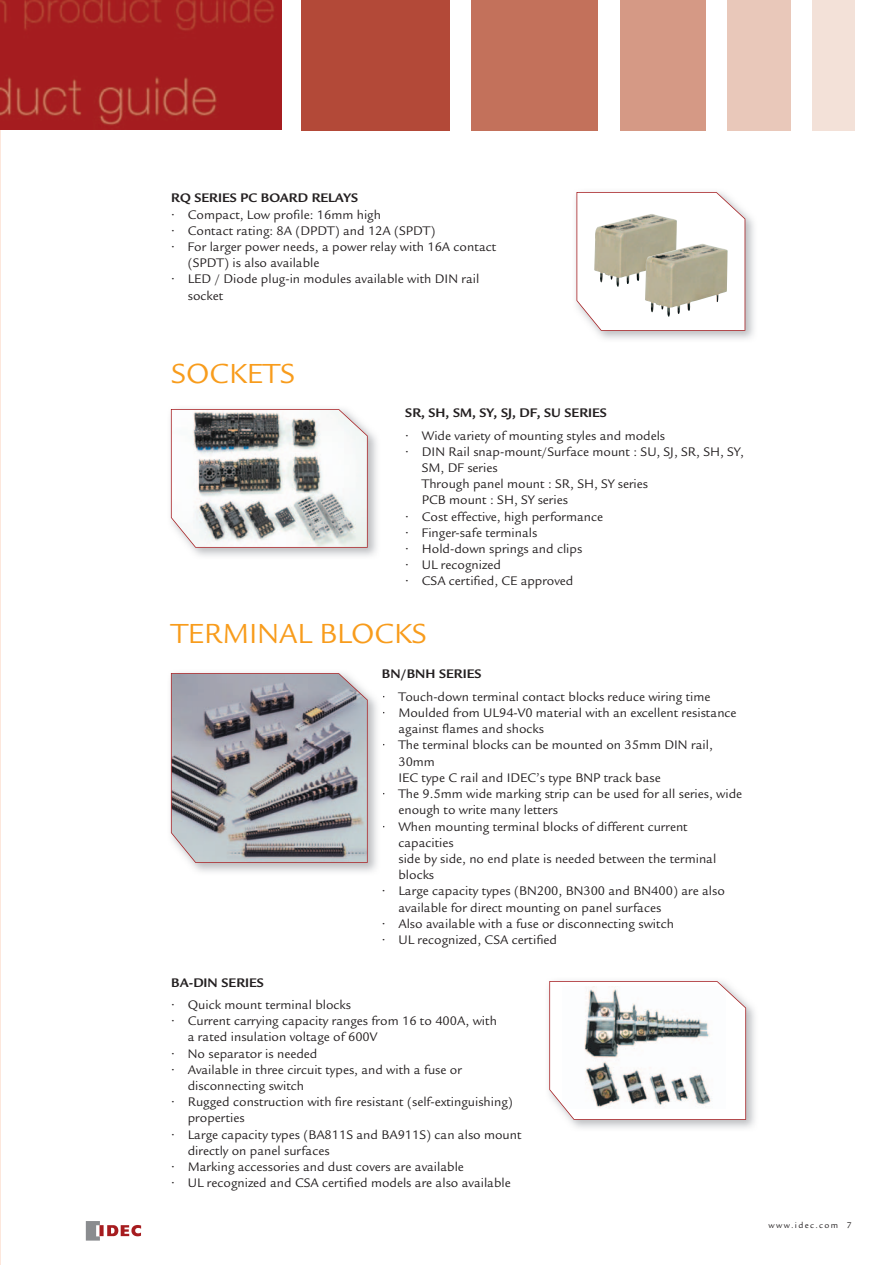
<style>
.page{position:relative;width:895px;height:1265px;background:#fff}
.page>*{position:absolute;margin:0;border:0;box-sizing:border-box;transform-origin:0 0}
.t1{font:30px "Legacy Sans";color:#f89c1c}
.t2{font:13.5px/16.2px "Legacy Sans";color:#231f20}
.t3{font:700 13.5px "Legacy Sans";color:#231f20}
.t4{font:9px "Legacy Sans";letter-spacing:.15em;color:#231f20}
</style>
<div class="page">
<hr style="left:0;top:0;width:1px;height:1264px;background:#fde7dc">
<img style="left:0;top:0;width:281px;height:130px">
<img style="left:86px;top:1221px;width:13px;height:19px">
<img style="left:99px;top:1221px;width:43px;height:19px">
<div style="left:301px;top:0;width:148px;height:131px;background:#b34938"></div>
<div style="left:471px;top:0;width:126px;height:131px;background:#c3715b"></div>
<div style="left:620px;top:0;width:85px;height:131px;background:#d59985"></div>
<div style="left:726px;top:0;width:64px;height:131px;background:#e9c8ba"></div>
<div style="left:811px;top:0;width:43px;height:131px;background:#f3e1d8"></div>
<img style="left:568px;top:1002px;width:187px;height:126px">
<svg style="left:549px;top:981px;width:197px;height:138px"></svg>
<img style="left:170px;top:673px;width:207px;height:199px">
<svg style="left:171px;top:673px;width:196px;height:189px;background:#96979d"></svg>
<img style="left:170px;top:409px;width:207px;height:147px">
<svg style="left:171px;top:409px;width:196px;height:138px"></svg>
<img style="left:596px;top:213px;width:158px;height:126px">
<svg style="left:576px;top:192px;width:169px;height:139px"></svg>
<img style="left:594px;top:214px;width:82px;height:73px">
<img style="left:645px;top:244px;width:82px;height:73px">
<p class="t3" style="left:171px;top:193px;width:188px">RQ SERIES PC BOARD RELAYS</p>
<p class="t2" style="left:171px;top:208px;width:211px">• Compact, Low profile: 16mm high</p>
<p class="t2" style="left:171px;top:224px;width:265px">• Contact rating: 8A (DPDT) and 12A (SPDT)</p>
<p class="t2" style="left:188px;top:240px;width:310px;text-indent:-16px">• For larger power needs, a power relay with 16A contact (SPDT) is also available</p>
<p class="t2" style="left:188px;top:272px;width:293px;text-indent:-16px">• LED / Diode plug-in modules available with DIN rail socket</p>
<h1 class="t1" style="left:171px;top:362px;width:125px">SOCKETS</h1>
<p class="t3" style="left:405px;top:407px;width:203px">SR, SH, SM, SY, SJ, DF, SU SERIES</p>
<p class="t2" style="left:405px;top:428px;width:261px">• Wide variety of mounting styles and models</p>
<p class="t2" style="left:422px;top:445px;width:323px;text-indent:-16px">• DIN Rail snap-mount/Surface mount : SU, SJ, SR, SH, SY,<br>SM, DF series<br>Through panel mount : SR, SH, SY series<br>PCB mount : SH, SY series</p>
<p class="t2" style="left:405px;top:509px;width:199px">• Cost effective, high performance</p>
<p class="t2" style="left:405px;top:526px;width:133px">• Finger-safe terminals</p>
<p class="t2" style="left:405px;top:542px;width:178px">• Hold-down springs and clips</p>
<p class="t2" style="left:405px;top:558px;width:97px">• UL recognized</p>
<p class="t2" style="left:405px;top:574px;width:170px">• CSA certified, CE approved</p>
<h1 class="t1" style="left:171px;top:622px;width:257px">TERMINAL BLOCKS</h1>
<p class="t3" style="left:382px;top:669px;width:101px">BN/BNH SERIES</p>
<p class="t2" style="left:398px;top:690px;width:345px">Touch-down terminal contact blocks reduce wiring time Moulded from UL94-V0 material with an excellent resistance against flames and shocks<br>The terminal blocks can be mounted on 35mm DIN rail, 30mm<br>IEC type C rail and IDEC’s type BNP track base<br>The 9.5mm wide marking strip can be used for all series, wide enough to write many letters<br>When mounting terminal blocks of different current capacities<br>side by side, no end plate is needed between the terminal blocks</p>
<p class="t2" style="left:398px;top:884px;width:328px;text-indent:-16px">• Large capacity types (BN200, BN300 and BN400) are also available for direct mounting on panel surfaces</p>
<p class="t2" style="left:382px;top:916px;width:293px">• Also available with a fuse or disconnecting switch</p>
<p class="t2" style="left:382px;top:933px;width:177px">• UL recognized, CSA certified</p>
<p class="t2" style="left:382px;top:690px;width:5px">• •</p>
<p class="t2" style="left:382px;top:738px;width:5px">•</p>
<p class="t2" style="left:382px;top:787px;width:5px">•</p>
<p class="t2" style="left:382px;top:819px;width:5px">•</p>
<p class="t3" style="left:171px;top:977px;width:94px">BA-DIN SERIES</p>
<p class="t2" style="left:171px;top:998px;width:181px">• Quick mount terminal blocks</p>
<p class="t2" style="left:188px;top:1014px;width:310px;text-indent:-16px">• Current carrying capacity ranges from 16 to 400A, with a rated insulation voltage of 600V</p>
<p class="t2" style="left:171px;top:1046px;width:148px">• No separator is needed</p>
<p class="t2" style="left:188px;top:1062px;width:275px;text-indent:-16px">• Available in three circuit types, and with a fuse or disconnecting switch</p>
<p class="t2" style="left:188px;top:1095px;width:326px;text-indent:-16px">• Rugged construction with fire resistant (self-extinguishing) properties</p>
<p class="t2" style="left:188px;top:1127px;width:335px;text-indent:-16px">• Large capacity types (BA811S and BA911S) can also mount directly on panel surfaces</p>
<p class="t2" style="left:171px;top:1160px;width:294px">• Marking accessories and dust covers are available</p>
<p class="t2" style="left:171px;top:1176px;width:341px">• UL recognized and CSA certified models are also available</p>
<p class="t4" style="left:768px;top:1221px;width:85px">www.idec.com 7</p>
</div>
